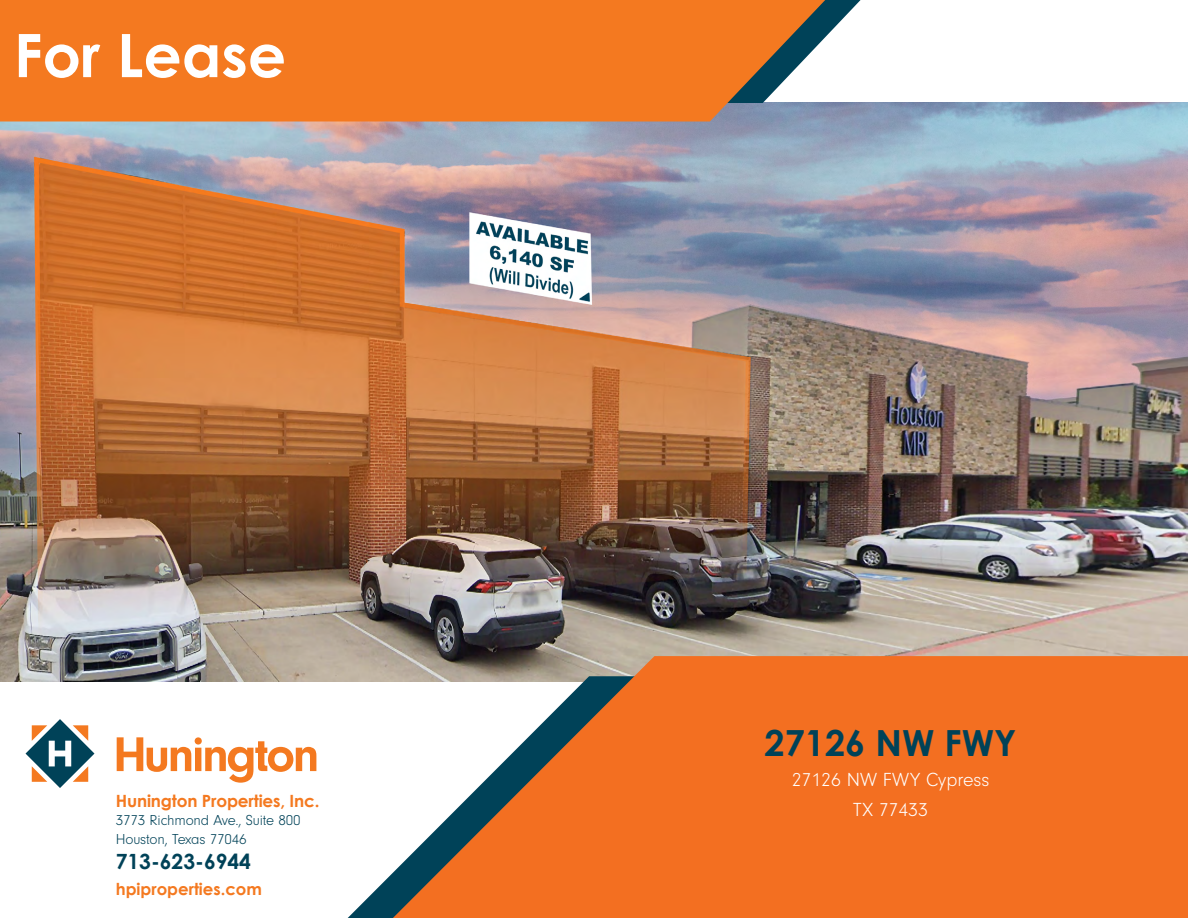
<style>
.page{position:relative;width:1188px;height:918px;background:#fff}
.page>*{position:absolute;margin:0;border:0;box-sizing:border-box;transform-origin:0 0}
.t1{font:700 60px "Century Gothic";color:#fff}
.t2{font:700 36px "Century Gothic";color:#004258}
.t3{font:700 21px "Century Gothic";color:#004258}
.t4{font:300 19.65px/30px "Neuzeit Gro";color:#fff;text-align:center}
.t5{font:700 16.8px "Century Gothic";letter-spacing:-.01em;color:#f47920}
.t6{font:700 16.5px "Century Gothic";color:#f47920}
.t7{font:300 15px/18.8px "Neuzeit Gro";letter-spacing:-.01em;color:#004258}
</style>
<div class="page">
<img style="left:0;top:103px;width:1188px;height:578px">
<svg style="left:26px;top:719px;width:68px;height:69px"></svg>
<svg style="left:117px;top:737px;width:199px;height:46px"></svg>
<svg style="left:825px;top:0;width:36px;height:103px"></svg>
<svg style="left:348px;top:676px;width:45px;height:242px"></svg>
<svg style="left:393px;top:656px;width:795px;height:262px;background:#e57a3a"></svg>
<div style="left:0;top:0;width:825px;height:122px;background:#f47920"></div>
<h1 class="t1" style="left:14px;top:10px;width:274px">For Lease</h1>
<p class="t5" style="left:116px;top:788px;width:205px">Hunington Properties, Inc.</p>
<p class="t7" style="left:116px;top:812px;width:186px">3773 Richmond Ave., Suite 800<br>Houston, Texas 77046</p>
<h3 class="t3" style="left:116px;top:846px;width:137px">713-623-6944</h3>
<p class="t6" style="left:116px;top:876px;width:148px">hpiproperties.com</p>
<h2 class="t2" style="left:765px;top:716px;width:253px">27126 NW FWY</h2>
<h3 class="t4" style="left:792px;top:765px;width:199px">27126 NW FWY Cypress<br>TX 77433</h3>
</div>
